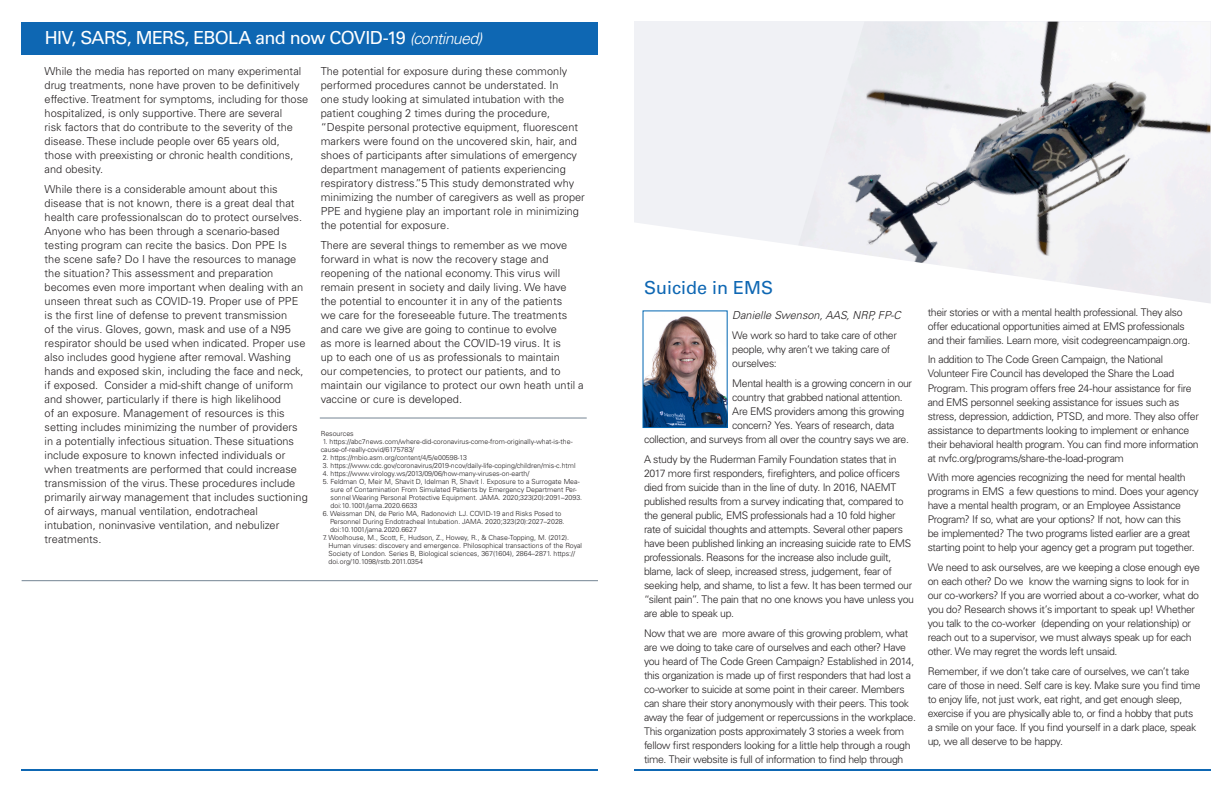
<style>
.page{position:relative;width:1232px;height:800px;background:#fff}
.page>*{position:absolute;margin:0;border:0;box-sizing:border-box;transform-origin:0 0}
.t1{font:18px "Univers LT Std";letter-spacing:-.035em;color:#fff}
.t2{font:18px "Univers LT Std";color:#0e67b3}
.t3{font:300 11px/14px "Univers LT Std";color:#231f20}
.t4{font:italic 300 11px "Univers LT Std";color:#231f20}
.t5{font:300 10.5px/14px "Univers LT Std";letter-spacing:-.035em;color:#231f20}
.t6{font:300 7px/8px "Univers LT Std";color:#231f20}
.s1{font-weight:300;font-style:italic;font-size:16px}
</style>
<div class="page">
<div style="left:22px;top:22px;width:576px;height:33px;background:#0e67b3"></div>
<hr style="left:22px;top:769px;width:576px;height:1px;background:#0e67b3">
<hr style="left:634px;top:769px;width:576px;height:1px;background:#0e67b3">
<hr style="left:320px;top:417px;width:266px;height:1px;background:#748593">
<div style="left:634px;top:22px;width:576px;height:292px;background:#f0f1f5"></div>
<img style="left:847px;top:22px;width:363px;height:199px">
<svg style="left:634px;top:221px;width:577px;height:187px;fill:#fff"></svg>
<hr style="left:22px;top:580px;width:576px;height:1px;background:#748593">
<img style="left:644px;top:312px;width:81px;height:114px">
<div style="left:642px;top:310px;width:85px;height:118px;border:1px solid #0066b2"></div>
<p class="t1" style="left:45px;top:27px;width:439px">HIV, SARS, MERS, EBOLA and now COVID-19 <span class="s1">(continued)</span></p>
<p class="t3" style="left:45px;top:64px;width:265px">While the media has reported on many experimental drug treatments, none have proven to be definitively effective. Treatment for symptoms, including for those hospitalized, is only supportive. There are several<br>risk factors that do contribute to the severity of the disease. These include people over 65 years old, those with preexisting or chronic health conditions, and obesity.</p>
<p class="t3" style="left:45px;top:181px;width:264px">While there is a considerable amount about this disease that is not known, there is a great deal that health care professionalscan do to protect ourselves.<br>Anyone who has been through a scenario-based testing program can recite the basics. Don PPE Is<br>the scene safe? Do I have the resources to manage the situation? This assessment and preparation becomes even more important when dealing with an unseen threat such as COVID-19. Proper use of PPE is the first line of defense to prevent transmission<br>of the virus. Gloves, gown, mask and use of a N95 respirator should be used when indicated. Proper use also includes good hygiene after removal. Washing hands and exposed skin, including the face and neck, if exposed. Consider a mid-shift change of uniform and shower, particularly if there is high likelihood<br>of an exposure. Management of resources is this setting includes minimizing the number of providers in a potentially infectious situation. These situations include exposure to known infected individuals or when treatments are performed that could increase transmission of the virus. These procedures include primarily airway management that includes suctioning of airways, manual ventilation, endotracheal intubation, noninvasive ventilation, and nebulizer treatments.</p>
<p class="t3" style="left:321px;top:64px;width:265px">The potential for exposure during these commonly performed procedures cannot be understated. In<br>one study looking at simulated intubation with the patient coughing 2 times during the procedure, “Despite personal protective equipment, fluorescent markers were found on the uncovered skin, hair, and shoes of participants after simulations of emergency department management of patients experiencing respiratory distress.”5 This study demonstrated why minimizing the number of caregivers as well as proper PPE and hygiene play an important role in minimizing the potential for exposure.</p>
<p class="t3" style="left:321px;top:237px;width:264px">There are several things to remember as we move forward in what is now the recovery stage and reopening of the national economy. This virus will remain present in society and daily living. We have the potential to encounter it in any of the patients<br>we care for the foreseeable future. The treatments and care we give are going to continue to evolve<br>as more is learned about the COVID-19 virus. It is<br>up to each one of us as professionals to maintain<br>our competencies, to protect our patients, and to maintain our vigilance to protect our own heath until a vaccine or cure is developed.</p>
<p class="t6" style="left:321px;top:429px;width:34px">Resources</p>
<p class="t6" style="left:321px;top:437px;width:253px">1. https://abc7news.com/where-did-coronavirus-come-from-originally-what-is-the&shy;cause-of-really-covid/6175783/</p>
<p class="t6" style="left:323px;top:453px;width:146px">2. https://mbio.asm.org/content/4/5/e00598-13</p>
<p class="t6" style="left:323px;top:461px;width:254px">3. https://www.cdc.gov/coronavirus/2019-ncov/daily-life-coping/children/mis-c.html</p>
<p class="t6" style="left:323px;top:469px;width:208px">4. https://www.virology.ws/2013/09/06/how-many-viruses-on-earth/</p>
<p class="t6" style="left:330px;top:477px;width:253px;text-indent:-8px">5. Feldman O, Meir M, Shavit D, Idelman R, Shavit I. Exposure to a Surrogate Mea&shy;sure of Contamination From Simulated Patients by Emergency Department Per&shy;sonnel Wearing Personal Protective Equipment. JAMA. 2020;323(20):2091–2093. doi:10.1001/jama.2020.6633</p>
<p class="t6" style="left:330px;top:509px;width:236px;text-indent:-7px">6. Weissman DN, de Perio MA, Radonovich LJ. COVID-19 and Risks Posed to<br>Personnel During Endotracheal Intubation. JAMA. 2020;323(20):2027–2028. doi:10.1001/jama.2020.6627</p>
<p class="t6" style="left:328px;top:533px;width:255px;text-indent:-6px">7. Woolhouse, M., Scott, F., Hudson, Z., Howey, R., &amp; Chase-Topping, M. (2012).<br>Human viruses: discovery and emergence. Philosophical transactions of the Royal Society of London. Series B, Biological sciences, 367(1604), 2864–2871. https:// doi.org/10.1098/rstb.2011.0354</p>
<p class="t2" style="left:644px;top:277px;width:131px">Suicide in EMS</p>
<p class="t4" style="left:732px;top:308px;width:170px">Danielle Swenson, AAS, NRP, FP-C</p>
<p class="t5" style="left:732px;top:328px;width:166px">We work so hard to take care of other people, why aren’t we taking care of ourselves:</p>
<p class="t5" style="left:732px;top:376px;width:181px">Mental health is a growing concern in our</p>
<p class="t5" style="left:732px;top:390px;width:172px">country that grabbed national attention.</p>
<p class="t5" style="left:732px;top:404px;width:173px">Are EMS providers among this growing</p>
<p class="t5" style="left:732px;top:418px;width:164px">concern? Yes. Years of research, data</p>
<p class="t5" style="left:644px;top:432px;width:266px">collection, and surveys from all over the country says we are.</p>
<p class="t5" style="left:644px;top:452px;width:271px">A study by the Ruderman Family Foundation states that in 2017 more first responders, firefighters, and police officers died from suicide than in the line of duty. In 2016, NAEMT published results from a survey indicating that, compared to the general public, EMS professionals had a 10 fold higher rate of suicidal thoughts and attempts. Several other papers have been published linking an increasing suicide rate to EMS professionals. Reasons for the increase also include guilt, blame, lack of sleep, increased stress, judgement, fear of seeking help, and shame, to list a few. It has been termed our “silent pain”. The pain that no one knows you have unless you are able to speak up.</p>
<p class="t5" style="left:644px;top:625px;width:273px">Now that we are more aware of this growing problem, what are we doing to take care of ourselves and each other? Have you heard of The Code Green Campaign? Established in 2014, this organization is made up of first responders that had lost a co-worker to suicide at some point in their career. Members can share their story anonymously with their peers. This took away the fear of judgement or repercussions in the workplace.<br>This organization posts approximately 3 stories a week from fellow first responders looking for a little help through a rough time. Their website is full of information to find help through</p>
<p class="t5" style="left:927px;top:305px;width:264px">their stories or with a mental health professional. They also offer educational opportunities aimed at EMS professionals and their families. Learn more, visit codegreencampaign.org.</p>
<p class="t5" style="left:927px;top:352px;width:272px">In addition to The Code Green Campaign, the National Volunteer Fire Council has developed the Share the Load Program. This program offers free 24-hour assistance for fire and EMS personnel seeking assistance for issues such as stress, depression, addiction, PTSD, and more. They also offer assistance to departments looking to implement or enhance their behavioral health program. You can find more information at nvfc.org/programs/share-the-load-program</p>
<p class="t5" style="left:927px;top:470px;width:272px">With more agencies recognizing the need for mental health programs in EMS a few questions to mind. Does your agency have a mental health program, or an Employee Assistance Program? If so, what are your options? If not, how can this<br>be implemented? The two programs listed earlier are a great starting point to help your agency get a program put together.</p>
<p class="t5" style="left:927px;top:560px;width:274px">We need to ask ourselves, are we keeping a close enough eye on each other? Do we know the warning signs to look for in our co-workers? If you are worried about a co-worker, what do you do? Research shows it’s important to speak up! Whether you talk to the co-worker (depending on your relationship) or reach out to a supervisor, we must always speak up for each other. We may regret the words left unsaid.</p>
<p class="t5" style="left:927px;top:664px;width:274px">Remember, if we don’t take care of ourselves, we can’t take care of those in need. Self care is key. Make sure you find time to enjoy life, not just work, eat right, and get enough sleep, exercise if you are physically able to, or find a hobby that puts a smile on your face. If you find yourself in a dark place, speak up, we all deserve to be happy.</p>
</div>
